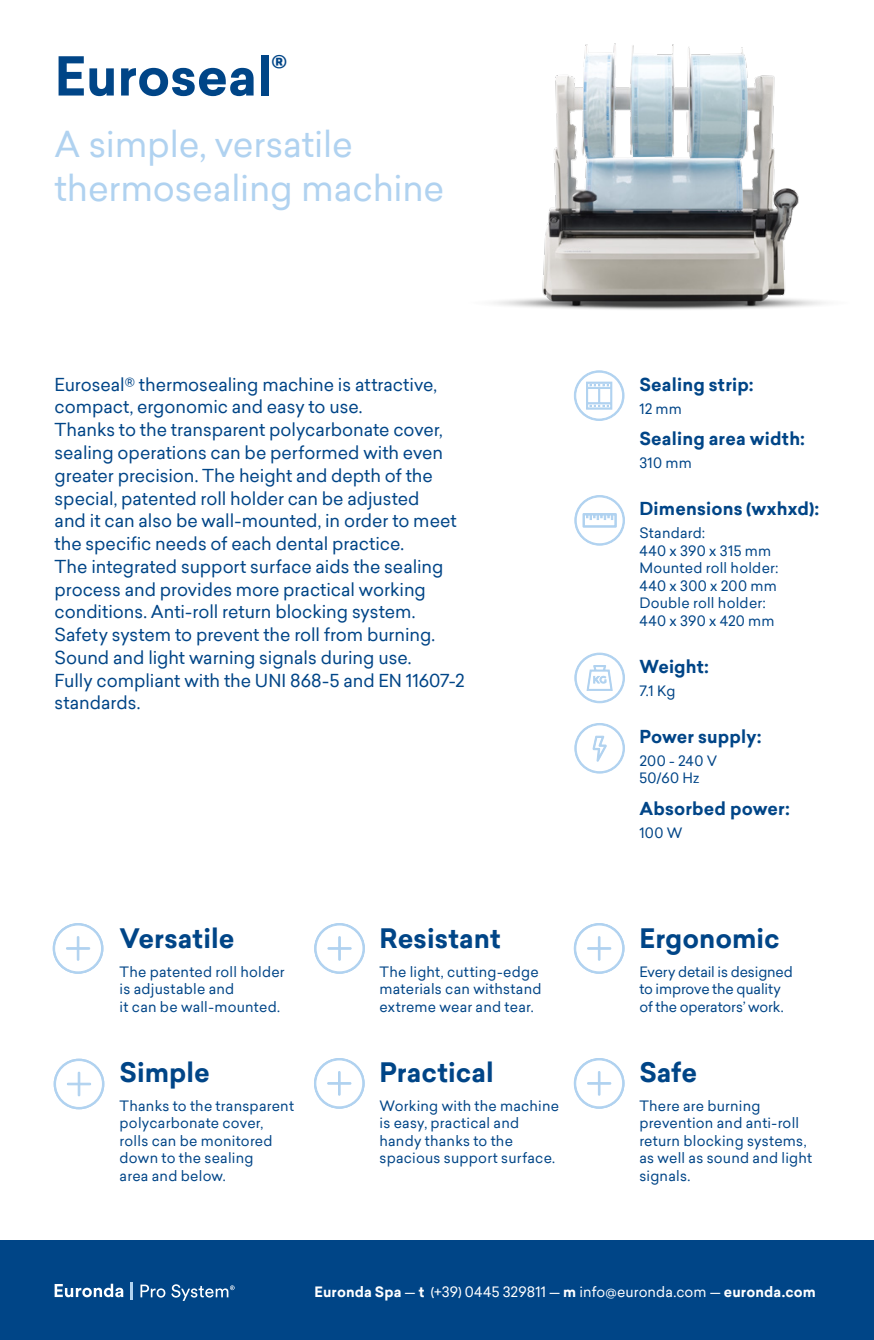
<style>
.page{position:relative;width:874px;height:1340px;background:#fff}
.page>*{position:absolute;margin:0;border:0;box-sizing:border-box;transform-origin:0 0}
.t1{font:700 52.5px "Sailec";letter-spacing:-.005em;color:#004587}
.t2{font:35px/43.8px "Sailec";letter-spacing:-.005em;color:#b0d2f0}
.t3{font:700 26.25px "Sailec";color:#004587}
.t4{font:17.5px/22.8px "Sailec";letter-spacing:-.005em;color:#004587}
.t5{font:700 17.5px "Sailec";letter-spacing:.01em;color:#004587}
.t6{font:14px/17.5px "Sailec";letter-spacing:.015em;color:#004587}
.t7{font:14px/17.5px "Sailec";letter-spacing:-.01em;color:#004587}
.t8{font:14px "Sailec";letter-spacing:.005em;color:#fff}
.s1{font-weight:700}
</style>
<div class="page">
<div style="left:0;top:1240px;width:873px;height:99px;background:#004587"></div>
<hr style="left:873px;top:1240px;width:1px;height:99px;background:#004587">
<svg style="left:140px;top:1284px;width:94px;height:16px"></svg>
<hr style="left:130px;top:1282px;width:3px;height:17px;background:#b0d2f0">
<svg style="left:55px;top:1283px;width:68px;height:14px"></svg>
<svg style="left:574px;top:495px;width:51px;height:51px"></svg>
<svg style="left:574px;top:652px;width:51px;height:51px"></svg>
<svg style="left:574px;top:723px;width:51px;height:51px"></svg>
<svg style="left:574px;top:370px;width:50px;height:51px"></svg>
<svg style="left:573px;top:923px;width:51px;height:51px"></svg>
<div style="left:597px;top:936px;width:3px;height:24px;border:1px solid #b0d2f0"></div>
<div style="left:587px;top:947px;width:24px;height:2px;border:1px solid #b0d2f0"></div>
<svg style="left:52px;top:923px;width:52px;height:51px"></svg>
<div style="left:77px;top:936px;width:2px;height:24px;border:1px solid #b0d2f0"></div>
<div style="left:66px;top:947px;width:24px;height:2px;border:1px solid #b0d2f0"></div>
<svg style="left:53px;top:1058px;width:52px;height:51px"></svg>
<div style="left:67px;top:1082px;width:24px;height:3px;border:1px solid #b0d2f0"></div>
<svg style="left:314px;top:923px;width:51px;height:51px"></svg>
<div style="left:338px;top:936px;width:2px;height:24px;border:1px solid #b0d2f0"></div>
<div style="left:327px;top:947px;width:24px;height:2px;border:1px solid #b0d2f0"></div>
<svg style="left:573px;top:1058px;width:51px;height:51px"></svg>
<div style="left:597px;top:1071px;width:3px;height:24px;border:1px solid #b0d2f0"></div>
<div style="left:587px;top:1082px;width:24px;height:2px;border:1px solid #b0d2f0"></div>
<svg style="left:314px;top:1058px;width:51px;height:51px"></svg>
<div style="left:338px;top:1071px;width:2px;height:24px;border:1px solid #b0d2f0"></div>
<div style="left:327px;top:1082px;width:24px;height:2px;border:1px solid #b0d2f0"></div>
<img style="left:494px;top:43px;width:332px;height:267px">
<h1 class="t1" style="left:55px;top:39px;width:234px">Euroseal<sup>®</sup></h1>
<h2 class="t2" style="left:55px;top:122px;width:391px">A simple, versatile thermosealing machine</h2>
<p class="t4" style="left:55px;top:373px;width:411px">Euroseal® thermosealing machine is attractive, compact, ergonomic and easy to use.<br>Thanks to the transparent polycarbonate cover, sealing operations can be performed with even greater precision. The height and depth of the special, patented roll holder can be adjusted<br>and it can also be wall-mounted, in order to meet the specific needs of each dental practice.<br>The integrated support surface aids the sealing process and provides more practical working conditions. Anti-roll return blocking system.<br>Safety system to prevent the roll from burning.<br>Sound and light warning signals during use.<br>Fully compliant with the UNI 868-5 and EN 11607-2 standards.</p>
<p class="t5" style="left:639px;top:372px;width:116px">Sealing strip:</p>
<p class="t6" style="left:639px;top:400px;width:44px">12 mm</p>
<p class="t5" style="left:639px;top:426px;width:167px">Sealing area width:</p>
<p class="t6" style="left:639px;top:454px;width:54px">310 mm</p>
<p class="t5" style="left:639px;top:496px;width:181px">Dimensions (wxhxd):</p>
<p class="t6" style="left:639px;top:524px;width:140px">Standard:<br>440 x 390 x 315 mm<br>Mounted roll holder:<br>440 x 300 x 200 mm<br>Double roll holder:<br>440 x 390 x 420 mm</p>
<p class="t5" style="left:639px;top:654px;width:71px">Weight:</p>
<p class="t6" style="left:639px;top:681px;width:38px">7.1 Kg</p>
<p class="t5" style="left:639px;top:724px;width:124px">Power supply:</p>
<p class="t6" style="left:639px;top:751px;width:79px">200 - 240 V<br>50/60 Hz</p>
<p class="t5" style="left:639px;top:796px;width:152px">Absorbed power:</p>
<p class="t6" style="left:639px;top:823px;width:45px">100 W</p>
<h3 class="t3" style="left:119px;top:919px;width:116px">Versatile</h3>
<p class="t6" style="left:119px;top:962px;width:166px">The patented roll holder is adjustable and<br>it can be wall-mounted.</p>
<h3 class="t3" style="left:119px;top:1053px;width:92px">Simple</h3>
<p class="t6" style="left:119px;top:1096px;width:176px">Thanks to the transparent polycarbonate cover, rolls can be monitored down to the sealing<br>area and below.</p>
<h3 class="t3" style="left:379px;top:919px;width:123px">Resistant</h3>
<p class="t6" style="left:379px;top:962px;width:163px">The light, cutting-edge materials can withstand extreme wear and tear.</p>
<h3 class="t3" style="left:379px;top:1053px;width:116px">Practical</h3>
<p class="t6" style="left:379px;top:1096px;width:181px">Working with the machine is easy, practical and handy thanks to the spacious support surface.</p>
<h3 class="t3" style="left:639px;top:919px;width:142px">Ergonomic</h3>
<p class="t7" style="left:639px;top:962px;width:155px">Every detail is designed to improve the quality of the operators’ work.</p>
<h3 class="t3" style="left:639px;top:1053px;width:59px">Safe</h3>
<p class="t6" style="left:639px;top:1096px;width:174px">There are burning prevention and anti-roll return blocking systems, as well as sound and light signals.</p>
<p class="t8" style="left:314px;top:1282px;width:502px"><span class="s1">Euronda Spa</span> — <span class="s1">t</span> (+39) 0445 329811 — <span class="s1">m</span> info@euronda.com — <span class="s1">euronda.com</span></p>
</div>
